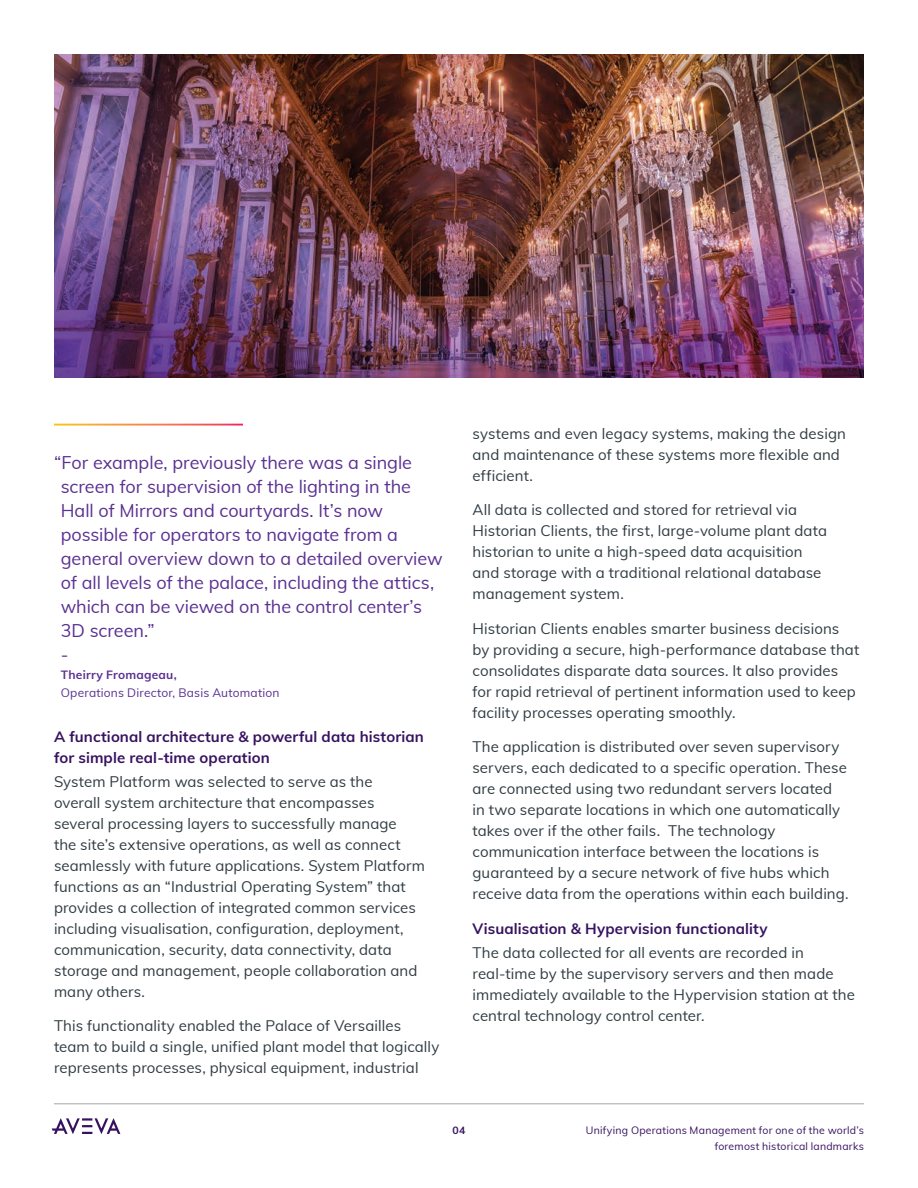
<style>
.page{position:relative;width:918px;height:1188px;background:#fff}
.page>*{position:absolute;margin:0;border:0;box-sizing:border-box;transform-origin:0 0}
.Pull_Quote{font:18px/24px "Muli";color:#5a3092}
.Body_Copy{font:15px/21px "Muli";letter-spacing:.005em;color:#2f3b41}
.Subheadlines_2{font:700 15px/21px "Muli";letter-spacing:.005em;color:#371260}
.Pull_Quote_Author_Ti{font:12px "Muli";letter-spacing:.015em;color:#5a3092}
.Pull_Quote-2{font:700 12px "Muli";letter-spacing:.02em;color:#5a3092}
.t1{font:10.5px/16.5px "Muli";letter-spacing:.02em;color:#371260;text-align:right}
.t2{font:700 10.5px "Muli";color:#371260}
</style>
<div class="page">
<hr style="left:54px;top:1104px;width:810px;height:1px;background:#a3a7a9">
<svg style="left:52px;top:1118px;width:68px;height:16px"></svg>
<img style="left:54px;top:54px;width:810px;height:324px">
<p class="Pull_Quote" style="left:61px;top:449px;width:383px;text-indent:-7px">“For example, previously there was a single screen for supervision of the lighting in the Hall of Mirrors and courtyards. It’s now possible for operators to navigate from a general overview down to a detailed overview of all levels of the palace, including the attics, which can be viewed on the control center’s 3D screen.”<br>-</p>
<p class="Pull_Quote-2" style="left:61px;top:666px;width:117px">Theirry Fromageau,</p>
<p class="Pull_Quote_Author_Ti" style="left:61px;top:684px;width:220px">Operations Director, Basis Automation</p>
<p class="Subheadlines_2" style="left:54px;top:725px;width:371px">A functional architecture &amp; powerful data historian for simple real-time operation</p>
<p class="Body_Copy" style="left:54px;top:770px;width:373px">System Platform was selected to serve as the<br>overall system architecture that encompasses several processing layers to successfully manage<br>the site’s extensive operations, as well as connect seamlessly with future applications. System Platform functions as an “Industrial Operating System” that provides a collection of integrated common services including visualisation, configuration, deployment, communication, security, data connectivity, data storage and management, people collaboration and many others.</p>
<p class="Body_Copy" style="left:54px;top:1015px;width:387px">This functionality enabled the Palace of Versailles team to build a single, unified plant model that logically represents processes, physical equipment, industrial</p>
<p class="Body_Copy" style="left:472px;top:422px;width:375px">systems and even legacy systems, making the design and maintenance of these systems more flexible and efficient.</p>
<p class="Body_Copy" style="left:472px;top:499px;width:356px">All data is collected and stored for retrieval via Historian Clients, the first, large-volume plant data historian to unite a high-speed data acquisition and storage with a traditional relational database management system.</p>
<p class="Body_Copy" style="left:472px;top:617px;width:388px">Historian Clients enables smarter business decisions by providing a secure, high-performance database that consolidates disparate data sources. It also provides for rapid retrieval of pertinent information used to keep facility processes operating smoothly.</p>
<p class="Body_Copy" style="left:472px;top:736px;width:378px">The application is distributed over seven supervisory servers, each dedicated to a specific operation. These are connected using two redundant servers located<br>in two separate locations in which one automatically takes over if the other fails. The technology communication interface between the locations is guaranteed by a secure network of five hubs which receive data from the operations within each building.</p>
<p class="Subheadlines_2" style="left:472px;top:917px;width:297px">Visualisation &amp; Hypervision functionality</p>
<p class="Body_Copy" style="left:472px;top:941px;width:384px">The data collected for all events are recorded in real-time by the supervisory servers and then made immediately available to the Hypervision station at the central technology control center.</p>
<p class="t2" style="left:453px;top:1123px;width:14px">04</p>
<p class="t1" style="left:586px;top:1121px;width:280px">Unifying Operations Management for one of the world’s foremost historical landmarks</p>
</div>
